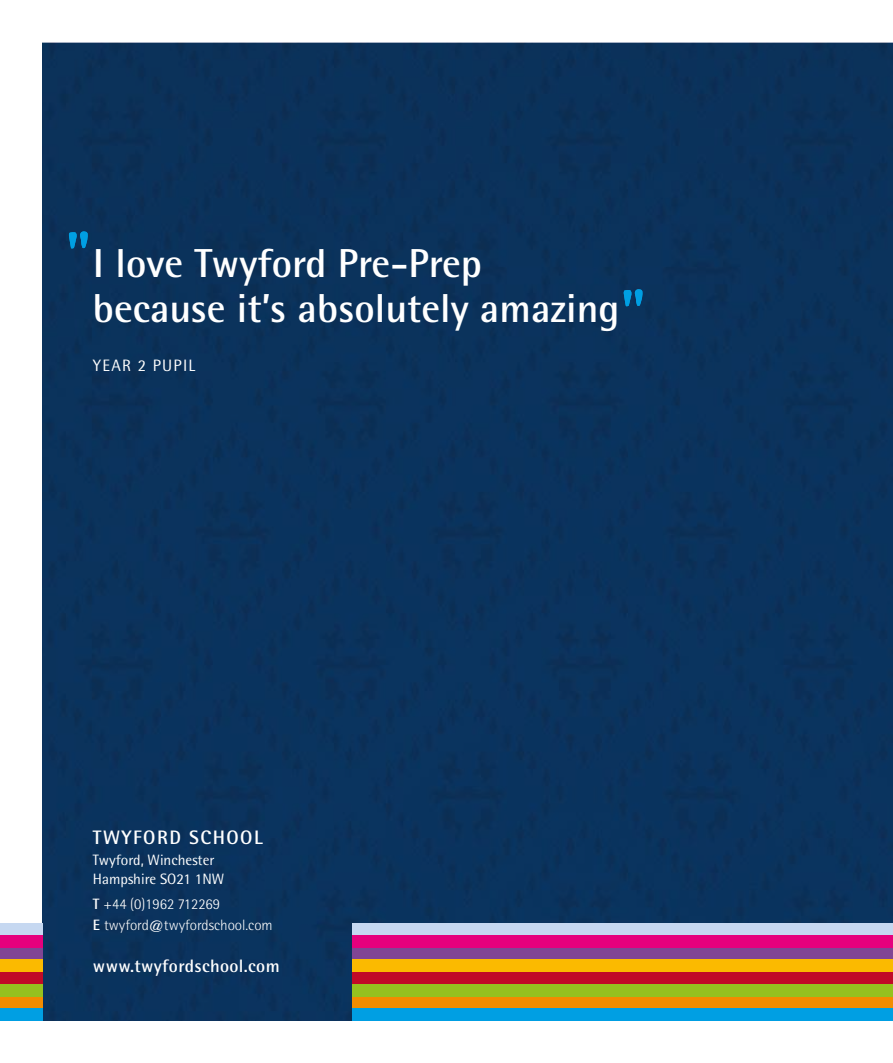
<style>
.page{position:relative;width:893px;height:1063px;background:#fff}
.page>*{position:absolute;margin:0;border:0;box-sizing:border-box;transform-origin:0 0}
.t1{font:700 40.5px/45px "Rotis Semi Sans Std";color:#fff}
.t2{font:700 19.5px "Rotis Semi Sans Std";letter-spacing:.075em;color:#fff}
.t3{font:700 18px "Rotis Semi Sans Std";letter-spacing:.02em;color:#fff}
.t4{font:16.5px "Rotis Semi Sans Std";letter-spacing:.075em;color:#fff}
.t5{font:300 15px/20.7px "Rotis Semi Sans Std";color:#fff}
.t6{font:15px/19.5px "Rotis Semi Sans Std";color:#fff}
.s1{font-weight:700}
</style>
<div class="page">
<div style="left:43px;top:43px;width:850px;height:977px;background:#0b335c"></div>
<svg style="left:624px;top:289px;width:19px;height:17px"></svg>
<svg style="left:69px;top:231px;width:19px;height:17px"></svg>
<div style="left:352px;top:923px;width:541px;height:12px;background:#c6d8f1"></div>
<div style="left:352px;top:947px;width:541px;height:13px;background:#814594"></div>
<div style="left:352px;top:972px;width:541px;height:12px;background:#c10a27"></div>
<div style="left:352px;top:996px;width:541px;height:12px;background:#f28c00"></div>
<div style="left:352px;top:935px;width:541px;height:12px;background:#e6007d"></div>
<div style="left:352px;top:960px;width:541px;height:12px;background:#fbba00"></div>
<div style="left:352px;top:984px;width:541px;height:12px;background:#95c11f"></div>
<div style="left:352px;top:1008px;width:541px;height:12px;background:#009fe3"></div>
<div style="left:0;top:923px;width:43px;height:12px;background:#c6d8f1"></div>
<div style="left:0;top:947px;width:43px;height:13px;background:#814594"></div>
<div style="left:0;top:972px;width:43px;height:12px;background:#c10a27"></div>
<div style="left:0;top:996px;width:43px;height:12px;background:#f28c00"></div>
<div style="left:0;top:935px;width:43px;height:12px;background:#e6007d"></div>
<div style="left:0;top:960px;width:43px;height:12px;background:#fbba00"></div>
<div style="left:0;top:984px;width:43px;height:12px;background:#95c11f"></div>
<div style="left:0;top:1008px;width:43px;height:12px;background:#009fe3"></div>
<p class="t1" style="left:93px;top:240px;width:528px">I love Twyford Pre-Prep because it’s absolutely amazing</p>
<p class="t4" style="left:93px;top:356px;width:104px">YEAR 2 PUPIL</p>
<p class="t2" style="left:93px;top:826px;width:171px">TWYFORD SCHOOL</p>
<p class="t6" style="left:93px;top:850px;width:133px">Twyford, Winchester<br>Hampshire SO21 1NW</p>
<p class="t5" style="left:93px;top:894px;width:181px"><span class="s1">T</span> +44 (0)1962 712269<br><span class="s1">E</span> twyford@twyfordschool.com</p>
<p class="t3" style="left:93px;top:955px;width:188px">www.twyfordschool.com</p>
</div>
